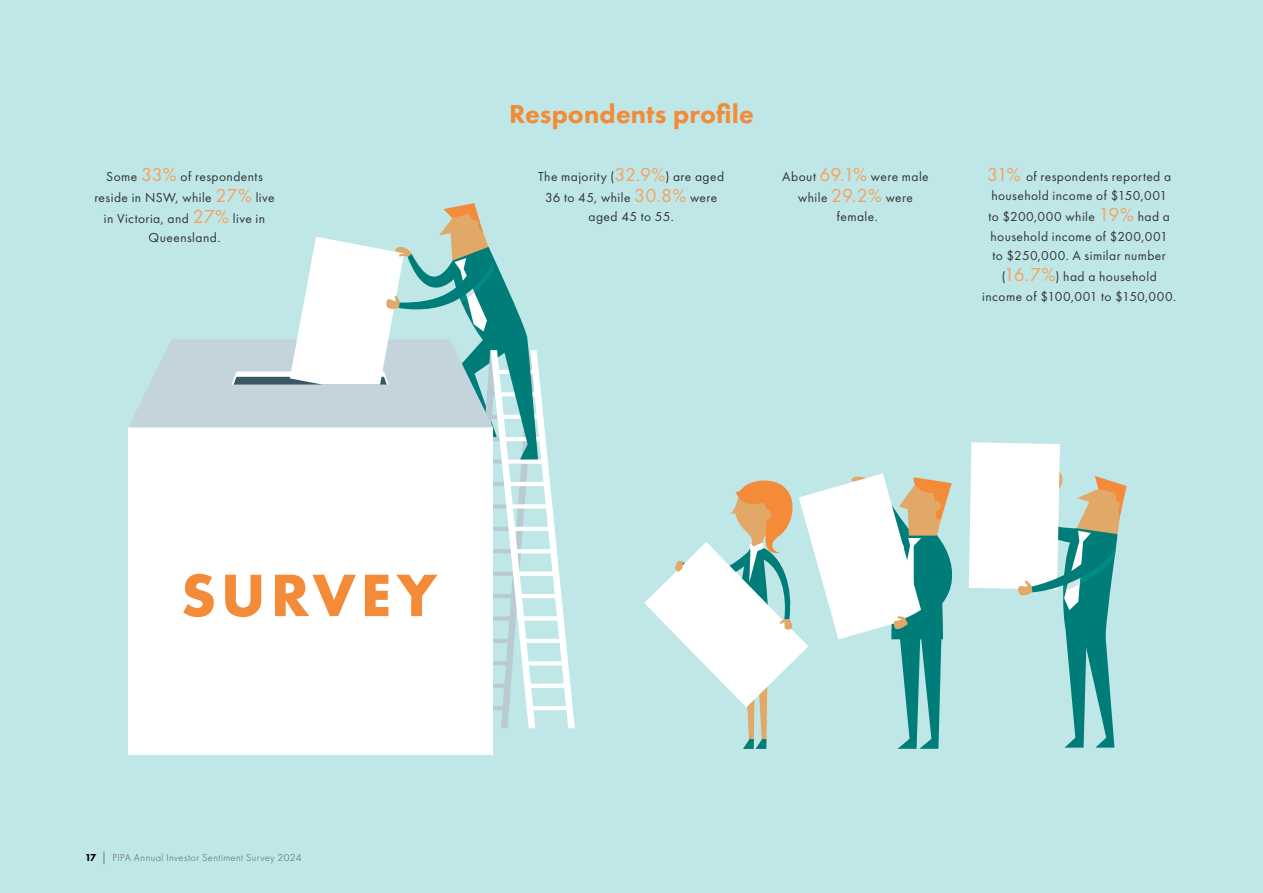
<style>
.page{position:relative;width:1263px;height:893px;background:#bfe7e7}
.page>*{position:absolute;margin:0;border:0;box-sizing:border-box;transform-origin:0 0}
.t1{font:700 62.1px "Futura PT";letter-spacing:.075em;color:#f38b38}
.t2{font:800 27px "Futura PT";letter-spacing:.005em;color:#f38b38}
.t3{font:13.5px/21px "Futura PT";letter-spacing:.03em;color:#333;text-align:center}
.t4{font:300 10.5px "Futura PT";letter-spacing:.04em;color:#595959}
.s1{font-size:19.5px;color:#f5a260}
.s2{font-weight:800;color:#000}
.s3{font-size:12.6px;color:#000}
</style>
<div class="page">
<svg style="left:644px;top:473px;width:309px;height:276px"></svg>
<svg style="left:969px;top:442px;width:158px;height:306px"></svg>
<div style="left:128px;top:427px;width:365px;height:328px;background:#fff"></div>
<svg style="left:128px;top:203px;width:447px;height:525px"></svg>
<p class="t3" style="left:94px;top:166px;width:182px">Some <span class="s1">33%</span> of respondents reside in NSW, while <span class="s1">27%</span> live in Victoria, and <span class="s1">27%</span> live in</p>
<p class="t3" style="left:149px;top:227px;width:73px">Queensland.</p>
<h2 class="t2" style="left:509px;top:97px;width:246px">Respondents profile</h2>
<p class="t3" style="left:538px;top:166px;width:188px">The majority (<span class="s1">32.9%</span>) are aged<br>36 to 45, while <span class="s1">30.8%</span> were</p>
<p class="t3" style="left:588px;top:206px;width:87px">aged 45 to 55.</p>
<p class="t3" style="left:782px;top:166px;width:148px">About <span class="s1">69.1%</span> were male while <span class="s1">29.2%</span> were</p>
<p class="t3" style="left:837px;top:206px;width:42px">female.</p>
<p class="t3" style="left:987px;top:166px;width:185px;line-height:19.5px"><span class="s1">31%</span> of respondents reported a household income of $150,001</p>
<p class="t3" style="left:988px;top:207px;width:183px;line-height:19.5px;text-align:left">to $200,000 while <span class="s1">19%</span> had a household income of $200,001 to $250,000. A similar number</p>
<p class="t3" style="left:982px;top:267px;width:195px;line-height:19.5px">(<span class="s1">16.7%</span>) had a household income of $100,001 to $150,000.</p>
<h1 class="t1" style="left:181px;top:555px;width:257px">SURVEY</h1>
<p class="t4" style="left:85px;top:851px;width:218px"><span class="s2">17</span> <span class="s3">|</span> PIPA Annual Investor Sentiment Survey 2024</p>
</div>
